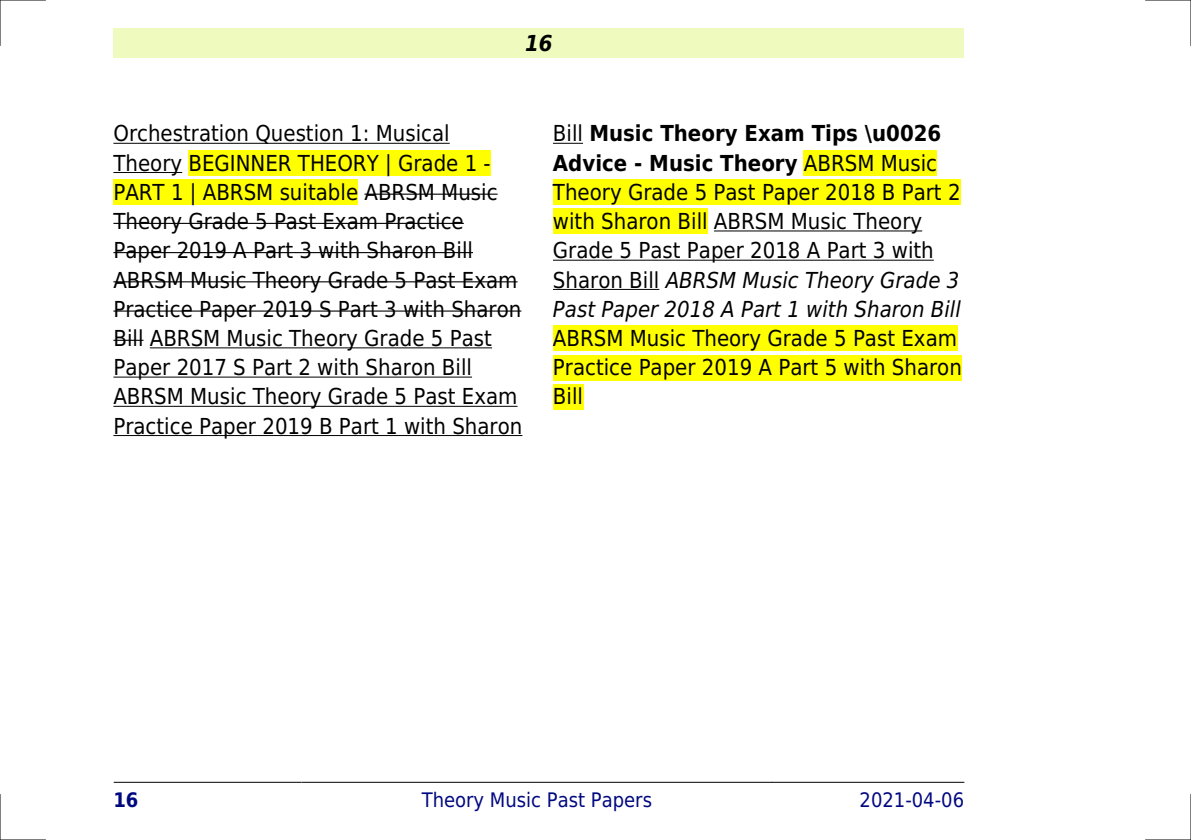
<style>
.page{position:relative;width:1191px;height:840px;background:#fff}
.page>*{position:absolute;margin:0;border:0;box-sizing:border-box;transform-origin:0 0}
.t1{font:22px/29.2px "DejaVu Sans Condensed";color:#000}
.t2{font:italic 700 22px "DejaVu Sans Condensed";color:#000}
.t3{font:20px "DejaVu Sans Condensed";color:#000880}
.t4{font:700 20px "DejaVu Sans Condensed";color:#000880}
.s1{font-weight:700}
.s2{font-style:italic}
</style>
<div class="page">
<div style="left:113px;top:28px;width:851px;height:30px;background:#effbbe"></div>
<hr style="left:114px;top:781px;width:187px;height:1px;background:#000">
<hr style="left:302px;top:781px;width:469px;height:1px;background:#000">
<hr style="left:772px;top:781px;width:192px;height:1px;background:#000">
<hr style="left:113px;top:143px;width:337px;height:1px;background:#000">
<hr style="left:113px;top:172px;width:69px;height:1px;background:#000">
<div style="left:188px;top:150px;width:303px;height:26px;background:#ff0"></div>
<div style="left:113px;top:179px;width:245px;height:26px;background:#ff0"></div>
<hr style="left:364px;top:193px;width:133px;height:2px;background:#000">
<hr style="left:113px;top:223px;width:351px;height:1px;background:#000">
<hr style="left:113px;top:252px;width:360px;height:1px;background:#000">
<hr style="left:113px;top:281px;width:404px;height:1px;background:#000">
<hr style="left:113px;top:310px;width:408px;height:1px;background:#000">
<hr style="left:113px;top:339px;width:30px;height:1px;background:#000">
<hr style="left:150px;top:347px;width:342px;height:1px;background:#000">
<hr style="left:113px;top:376px;width:359px;height:1px;background:#000">
<hr style="left:113px;top:405px;width:404px;height:1px;background:#000">
<hr style="left:113px;top:435px;width:409px;height:1px;background:#000">
<hr style="left:553px;top:143px;width:30px;height:1px;background:#000">
<div style="left:804px;top:150px;width:133px;height:26px;background:#ff0"></div>
<div style="left:553px;top:179px;width:407px;height:26px;background:#ff0"></div>
<div style="left:553px;top:208px;width:154px;height:26px;background:#ff0"></div>
<hr style="left:714px;top:230px;width:208px;height:1px;background:#000">
<hr style="left:553px;top:259px;width:380px;height:1px;background:#000">
<hr style="left:553px;top:289px;width:106px;height:1px;background:#000">
<div style="left:553px;top:325px;width:404px;height:26px;background:#ff0"></div>
<div style="left:553px;top:354px;width:409px;height:26px;background:#ff0"></div>
<div style="left:553px;top:384px;width:30px;height:25px;background:#ff0"></div>
<hr style="left:0;top:0;width:45px;height:1px;background:#000">
<hr style="left:1145px;top:0;width:46px;height:1px;background:#000">
<hr style="left:0;top:839px;width:45px;height:1px;background:#000">
<hr style="left:1145px;top:839px;width:46px;height:1px;background:#000">
<hr style="left:0;top:0;width:1px;height:45px;background:#000">
<hr style="left:0;top:794px;width:1px;height:45px;background:#000">
<hr style="left:1190px;top:0;width:1px;height:45px;background:#000">
<hr style="left:1190px;top:794px;width:1px;height:45px;background:#000">
<p class="t2" style="left:525px;top:30px;width:29px">16</p>
<p class="t1" style="left:113px;top:119px;width:410px">Orchestration Question 1: Musical Theory BEGINNER THEORY | Grade 1 - PART 1 | ABRSM suitable ABRSM Music Theory Grade 5 Past Exam Practice Paper 2019 A Part 3 with Sharon Bill ABRSM Music Theory Grade 5 Past Exam Practice Paper 2019 S Part 3 with Sharon Bill ABRSM Music Theory Grade 5 Past Paper 2017 S Part 2 with Sharon Bill ABRSM Music Theory Grade 5 Past Exam Practice Paper 2019 B Part 1 with Sharon</p>
<p class="t1" style="left:553px;top:119px;width:409px">Bill <span class="s1">Music Theory Exam Tips \u0026<br>Advice - Music Theory</span> ABRSM Music Theory Grade 5 Past Paper 2018 B Part 2 with Sharon Bill ABRSM Music Theory Grade 5 Past Paper 2018 A Part 3 with Sharon Bill <span class="s2">ABRSM Music Theory Grade 3<br>Past Paper 2018 A Part 1 with Sharon Bill</span></p>
<p class="t1" style="left:553px;top:323px;width:410px">ABRSM Music Theory Grade 5 Past Exam<br>Practice Paper 2019 A Part 5 with Sharon<br>Bill</p>
<p class="t4" style="left:113px;top:787px;width:27px">16</p>
<p class="t3" style="left:422px;top:787px;width:232px">Theory Music Past Papers</p>
<p class="t3" style="left:859px;top:787px;width:106px">2021-04-06</p>
</div>
